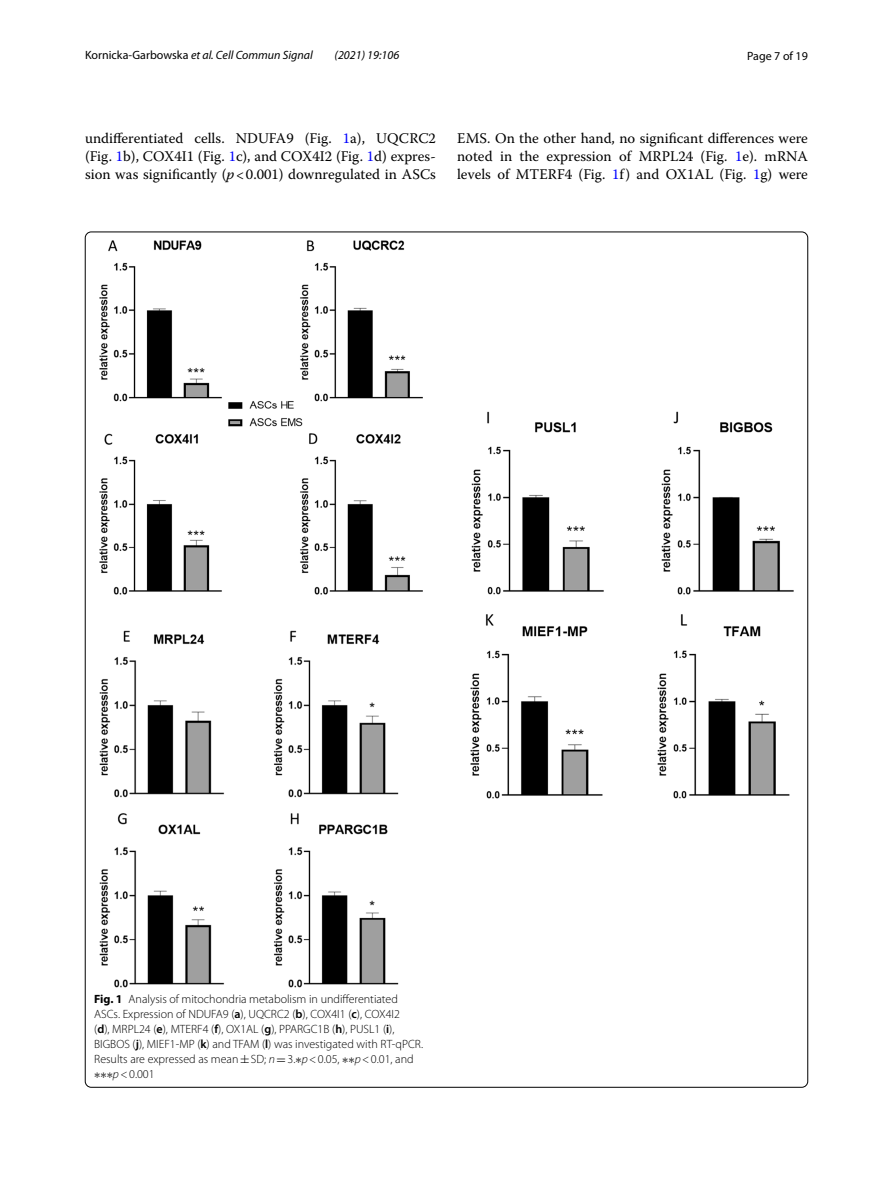
<style>
.page{position:relative;width:893px;height:1187px;background:#fff}
.page>*{position:absolute;margin:0;border:0;box-sizing:border-box;transform-origin:0 0}
.t1{font:14.7px/18px "Warnock Pro";color:#000;text-align:justify}
.t2{font:300 12px/15px "Myriad Pro";color:#000}
.t3{font:italic 12px "Myriad Pro";color:#000}
.t4{font:12px "Myriad Pro";color:#000}
.s1{font-style:normal}
.s2{color:#00f}
.s3{font-style:italic}
.s4{font-weight:700}
.s5{font-weight:600}
.s6{font-family:"MTSY";font-weight:400}
</style>
<div class="page">
<img style="left:99px;top:241px;width:323px;height:746px">
<img style="left:470px;top:411px;width:323px;height:387px">
<p class="t3" style="left:85px;top:48px;width:229px"><span class="s1">Kornicka‑Garbowska</span> et al. Cell Commun Signal</p>
<p class="t3" style="left:335px;top:48px;width:66px">(2021) 19:106</p>
<p class="t4" style="left:747px;top:48px;width:62px">Page 7 of 19</p>
<p class="t1" style="left:85px;top:128px;width:352px">undifferentiated cells. NDUFA9 (Fig. <span class="s2">1</span>a), UQCRC2 (Fig. <span class="s2">1</span>b), COX4I1 (Fig. <span class="s2">1</span>c), and COX4I2 (Fig. <span class="s2">1</span>d) expres&shy;sion was significantly (<span class="s3">p</span>&lt;0.001) downregulated in ASCs</p>
<p class="t1" style="left:457px;top:128px;width:352px">EMS. On the other hand, no significant differences were noted in the expression of MRPL24 (Fig. <span class="s2">1</span>e). mRNA levels of MTERF4 (Fig. <span class="s2">1</span>f) and OX1AL (Fig. <span class="s2">1</span>g) were</p>
<p class="t2" style="left:94px;top:991px;width:330px"><span class="s4">Fig. 1</span> Analysis of mitochondria metabolism in undifferentiated ASCs. Expression of NDUFA9 (<span class="s5">a</span>), UQCRC2 (<span class="s5">b</span>), COX4I1 (<span class="s5">c</span>), COX4I2<br>(<span class="s5">d</span>), MRPL24 (<span class="s5">e</span>), MTERF4 (<span class="s5">f</span>), OX1AL (<span class="s5">g</span>), PPARGC1B (<span class="s5">h</span>), PUSL1 (<span class="s5">i</span>), BIGBOS (<span class="s5">j</span>), MIEF1-MP (<span class="s5">k</span>) and TFAM (<span class="s5">l</span>) was investigated with RT-qPCR.<br>Results are expressed as mean<span class="s6">±</span>SD; <span class="s3">n</span><span class="s6">=</span>3.<span class="s6">∗</span><span class="s3">p</span>&lt;0.05, <span class="s6">∗∗</span><span class="s3">p</span>&lt;0.01, and <span class="s6">∗∗∗</span><span class="s3">p</span>&lt;0.001</p>
</div>
